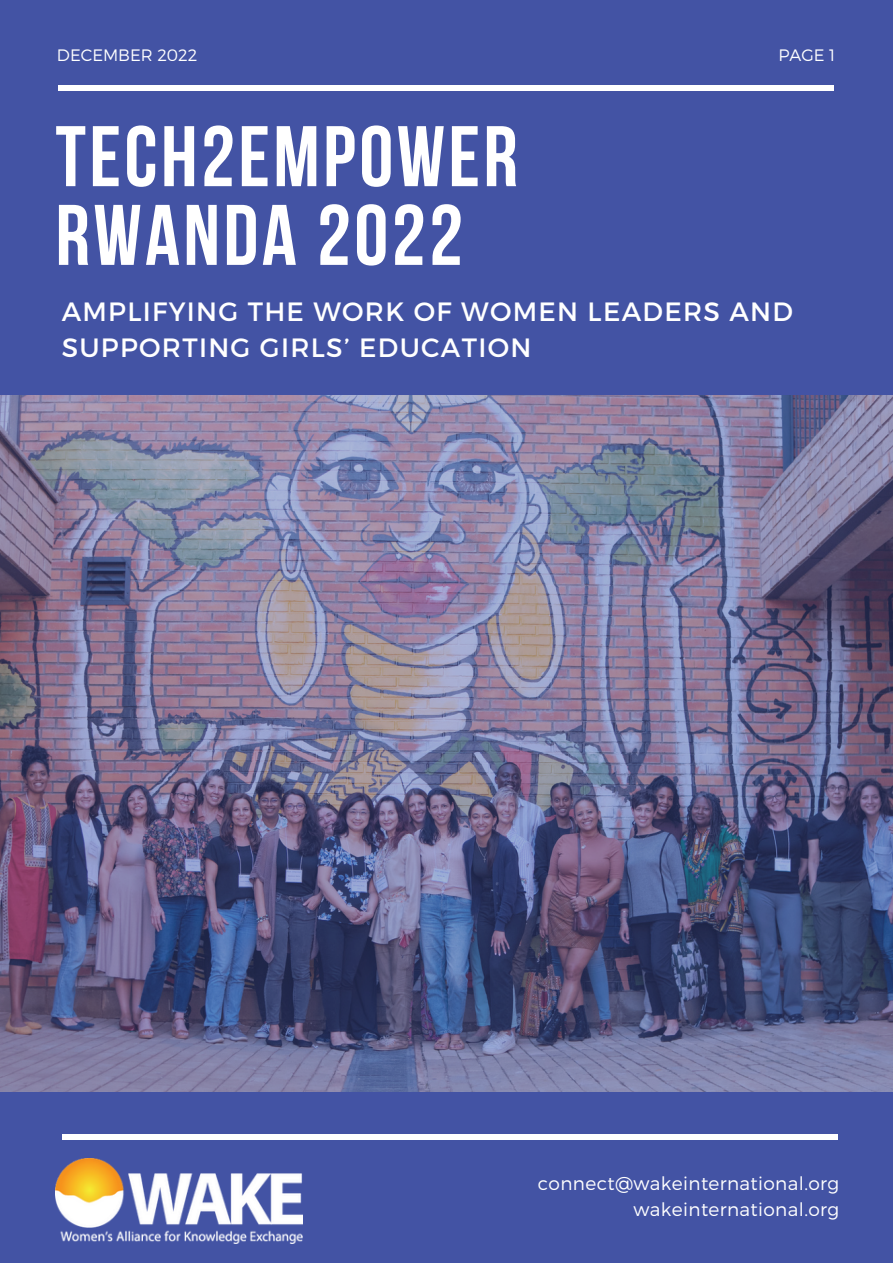
<style>
.page{position:relative;width:893px;height:1264px;background:#fff}
.page>*{position:absolute;margin:0;border:0;box-sizing:border-box;transform-origin:0 0}
.t1{font:700 85.65px/78.8px "Bebas Neue";letter-spacing:.04em;color:#fff}
.t2{font:26.4px/36px "Montserrat";letter-spacing:.05em;color:#fff}
.t3{font:300 18.45px/25.8px "Montserrat";letter-spacing:.02em;color:#fff;text-align:right}
.t4{font:300 16.5px "Montserrat";color:#fff}
</style>
<div class="page">
<div style="left:0;top:0;width:892px;height:1262px;background:#4353a4"></div>
<div style="left:58px;top:85px;width:775px;height:6px;background:#fff"></div>
<img style="left:0;top:395px;width:892px;height:696px">
<div style="left:62px;top:1133px;width:776px;height:6px;background:#fff"></div>
<img style="left:55px;top:1158px;width:248px;height:85px">
<p class="t4" style="left:57px;top:44px;width:142px">DECEMBER 2022</p>
<p class="t4" style="left:778px;top:44px;width:58px">PAGE 1</p>
<h1 class="t1" style="left:55px;top:125px;width:464px">TECH2EMPOWER<br>RWANDA 2022</h1>
<p class="t2" style="left:62px;top:292px;width:732px">AMPLIFYING THE WORK OF WOMEN LEADERS AND<br>SUPPORTING GIRLS’ EDUCATION</p>
<p class="t3" style="left:538px;top:1169px;width:303px">connect@wakeinternational.org wakeinternational.org</p>
</div>
